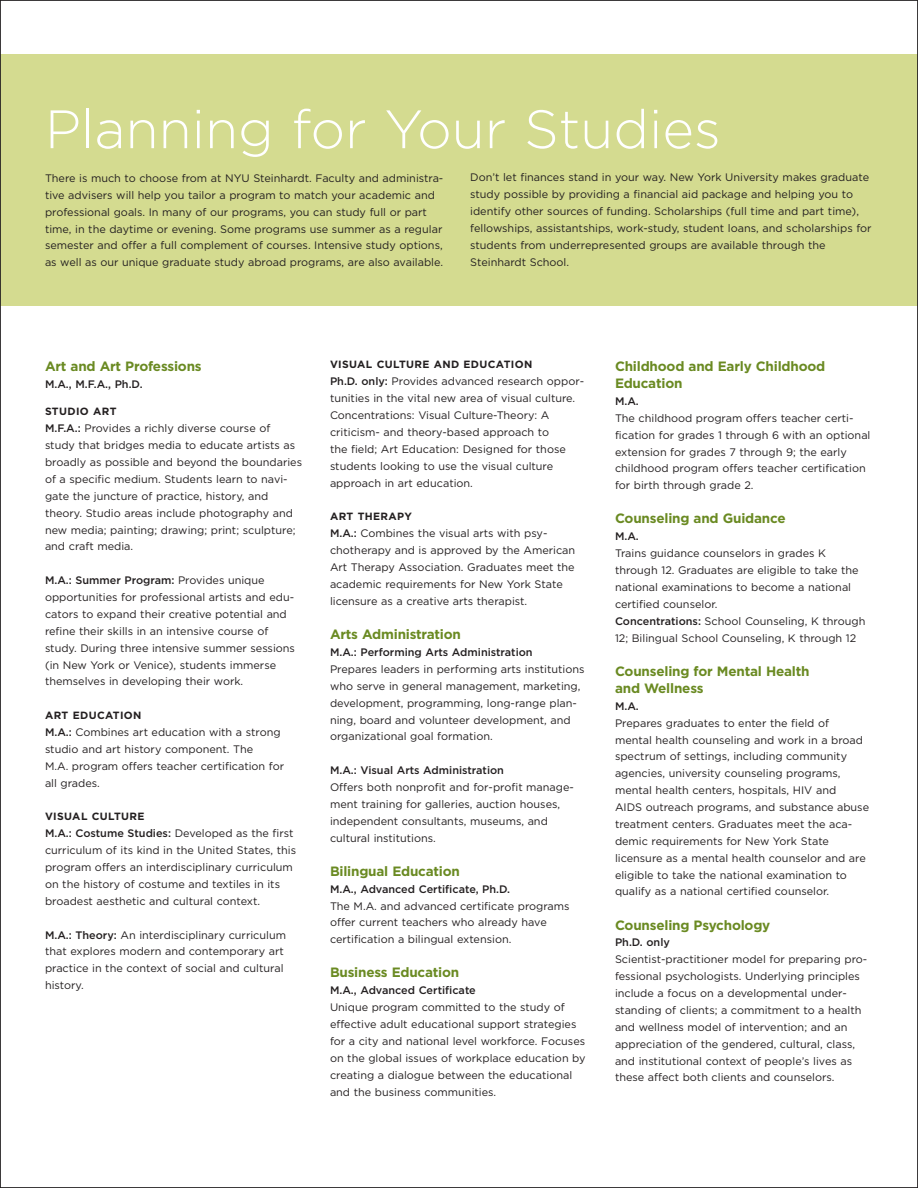
<style>
.page{position:relative;width:918px;height:1188px;background:#fff}
.page>*{position:absolute;margin:0;border:0;box-sizing:border-box;transform-origin:0 0}
.t1{font:300 54px "Gotham";color:#fff}
.t2{font:700 13.5px/17.2px "Gotham";letter-spacing:-.015em;color:#6a8a22}
.t3{font:10.8px/17px "Gotham";color:#231f20}
.t4{font:500 10.8px "Gotham";color:#231f20}
.t5{font:700 10.5px "Gotham";letter-spacing:.035em;color:#231f20}
.s1{font-weight:500}
</style>
<div class="page">
<div style="left:0;top:54px;width:918px;height:252px;background:#d4db90"></div>
<h1 class="t1" style="left:45px;top:109px;width:677px">Planning for Your Studies</h1>
<p class="t3" style="left:45px;top:170px;width:400px">There is much to choose from at NYU Steinhardt. Faculty and administra&shy;tive advisers will help you tailor a program to match your academic and professional goals. In many of our programs, you can study full or part time, in the daytime or evening. Some programs use summer as a regular semester and offer a full complement of courses. Intensive study options, as well as our unique graduate study abroad programs, are also available.</p>
<p class="t3" style="left:470px;top:170px;width:403px">Don’t let finances stand in your way. New York University makes graduate study possible by providing a financial aid package and helping you to identify other sources of funding. Scholarships (full time and part time), fellowships, assistantships, work-study, student loans, and scholarships for students from underrepresented groups are available through the Steinhardt School.</p>
<p class="t2" style="left:45px;top:358px;width:158px">Art and Art Professions</p>
<p class="t4" style="left:45px;top:380px;width:99px">M.A., M.F.A., Ph.D.</p>
<p class="t5" style="left:45px;top:408px;width:73px">STUDIO ART</p>
<p class="t3" style="left:45px;top:421px;width:259px"><span class="s1">M.F.A.:</span> Provides a richly diverse course of study that bridges media to educate artists as broadly as possible and beyond the boundaries of a specific medium. Students learn to navi&shy;gate the juncture of practice, history, and theory. Studio areas include photography and new media; painting; drawing; print; sculpture; and craft media.</p>
<p class="t3" style="left:45px;top:573px;width:252px"><span class="s1">M.A.: Summer Program:</span> Provides unique opportunities for professional artists and edu&shy;cators to expand their creative potential and refine their skills in an intensive course of study. During three intensive summer sessions (in New York or Venice), students immerse themselves in developing their work.</p>
<p class="t5" style="left:45px;top:712px;width:98px">ART EDUCATION</p>
<p class="t3" style="left:45px;top:725px;width:241px"><span class="s1">M.A.:</span> Combines art education with a strong studio and art history component. The<br>M.A. program offers teacher certification for all grades.</p>
<p class="t5" style="left:45px;top:813px;width:101px">VISUAL CULTURE</p>
<p class="t3" style="left:45px;top:826px;width:253px"><span class="s1">M.A.: Costume Studies:</span> Developed as the first curriculum of its kind in the United States, this program offers an interdisciplinary curriculum on the history of costume and textiles in its broadest aesthetic and cultural context.</p>
<p class="t3" style="left:45px;top:927px;width:243px"><span class="s1">M.A.: Theory:</span> An interdisciplinary curriculum that explores modern and contemporary art practice in the context of social and cultural history.</p>
<p class="t5" style="left:330px;top:361px;width:204px">VISUAL CULTURE AND EDUCATION</p>
<p class="t3" style="left:330px;top:374px;width:256px"><span class="s1">Ph.D. only:</span> Provides advanced research oppor&shy;tunities in the vital new area of visual culture.<br>Concentrations: Visual Culture-Theory: A criticism- and theory-based approach to<br>the field; Art Education: Designed for those students looking to use the visual culture approach in art education.</p>
<p class="t5" style="left:330px;top:513px;width:84px">ART THERAPY</p>
<p class="t3" style="left:330px;top:526px;width:247px"><span class="s1">M.A.:</span> Combines the visual arts with psy&shy;chotherapy and is approved by the American Art Therapy Association. Graduates meet the academic requirements for New York State licensure as a creative arts therapist.</p>
<p class="t2" style="left:330px;top:627px;width:132px">Arts Administration</p>
<p class="t4" style="left:330px;top:648px;width:204px">M.A.: Performing Arts Administration</p>
<p class="t3" style="left:330px;top:661px;width:256px">Prepares leaders in performing arts institutions who serve in general management, marketing, development, programming, long-range plan&shy;ning, board and volunteer development, and organizational goal formation.</p>
<p class="t4" style="left:330px;top:766px;width:175px">M.A.: Visual Arts Administration</p>
<p class="t3" style="left:330px;top:779px;width:246px">Offers both nonprofit and for-profit manage&shy;ment training for galleries, auction houses, independent consultants, museums, and cultural institutions.</p>
<p class="t2" style="left:330px;top:863px;width:131px">Bilingual Education</p>
<p class="t4" style="left:330px;top:885px;width:182px">M.A., Advanced Certificate, Ph.D.</p>
<p class="t3" style="left:330px;top:898px;width:241px">The M.A. and advanced certificate programs offer current teachers who already have certification a bilingual extension.</p>
<p class="t2" style="left:330px;top:965px;width:131px">Business Education</p>
<p class="t4" style="left:330px;top:986px;width:147px">M.A., Advanced Certificate</p>
<p class="t3" style="left:330px;top:1000px;width:257px">Unique program committed to the study of effective adult educational support strategies for a city and national level workforce. Focuses on the global issues of workplace education by creating a dialogue between the educational and the business communities.</p>
<p class="t2" style="left:615px;top:358px;width:212px">Childhood and Early Childhood<br>Education</p>
<p class="t4" style="left:615px;top:397px;width:25px">M.A.</p>
<p class="t3" style="left:615px;top:410px;width:257px">The childhood program offers teacher certi&shy;fication for grades 1 through 6 with an optional extension for grades 7 through 9; the early childhood program offers teacher certification for birth through grade 2.</p>
<p class="t2" style="left:615px;top:511px;width:172px">Counseling and Guidance</p>
<p class="t4" style="left:615px;top:532px;width:25px">M.A.</p>
<p class="t3" style="left:615px;top:546px;width:252px">Trains guidance counselors in grades K through 12. Graduates are eligible to take the national examinations to become a national certified counselor.<br><span class="s1">Concentrations:</span> School Counseling, K through 12; Bilingual School Counseling, K through 12</p>
<p class="t2" style="left:615px;top:663px;width:196px">Counseling for Mental Health and Wellness</p>
<p class="t4" style="left:615px;top:702px;width:25px">M.A.</p>
<p class="t3" style="left:615px;top:715px;width:256px">Prepares graduates to enter the field of<br>mental health counseling and work in a broad spectrum of settings, including community agencies, university counseling programs, mental health centers, hospitals, HIV and<br>AIDS outreach programs, and substance abuse treatment centers. Graduates meet the aca&shy;demic requirements for New York State licensure as a mental health counselor and are eligible to take the national examination to qualify as a national certified counselor.</p>
<p class="t2" style="left:615px;top:917px;width:157px">Counseling Psychology</p>
<p class="t4" style="left:615px;top:939px;width:56px">Ph.D. only</p>
<p class="t3" style="left:615px;top:952px;width:254px">Scientist-practitioner model for preparing pro&shy;fessional psychologists. Underlying principles include a focus on a developmental under&shy;standing of clients; a commitment to a health and wellness model of intervention; and an appreciation of the gendered, cultural, class, and institutional context of people’s lives as these affect both clients and counselors.</p>
</div>
